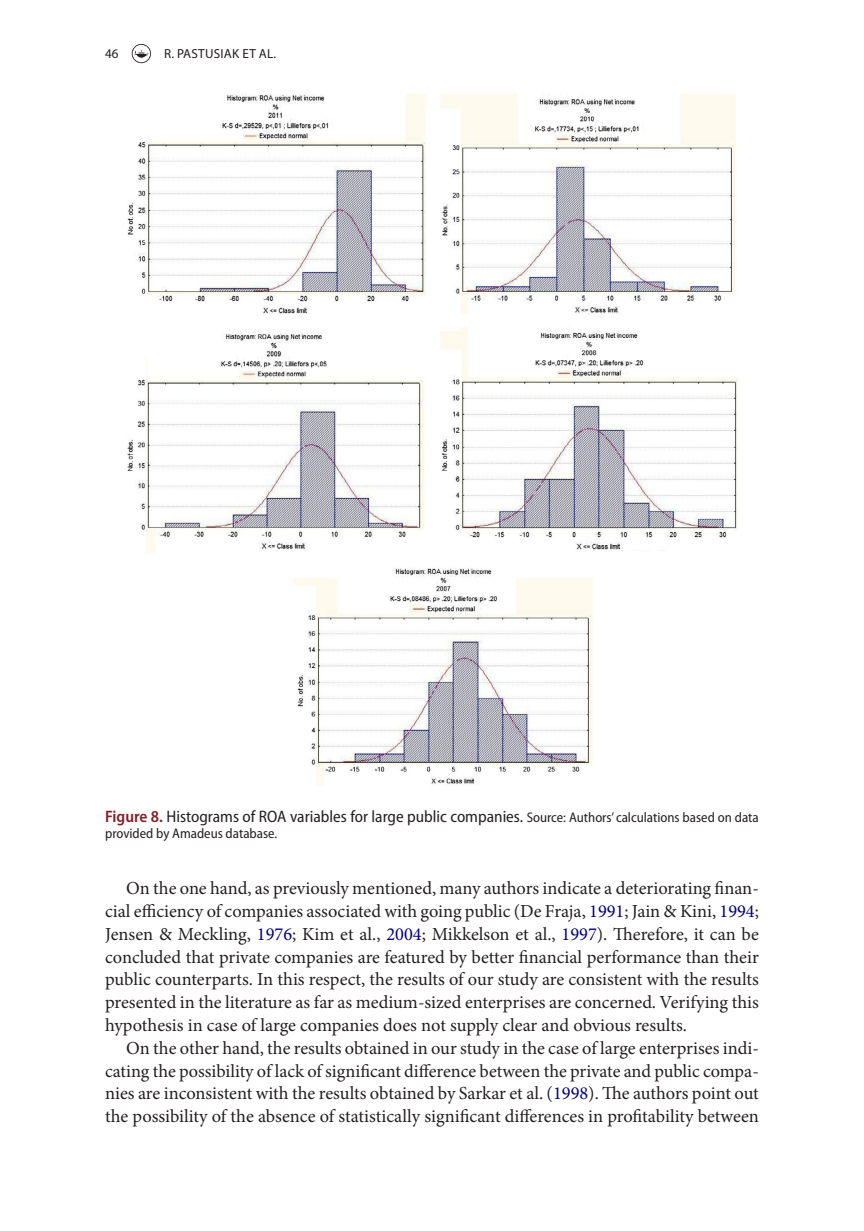
<style>
.page{position:relative;width:864px;height:1231px;background:#fff}
.page>*{position:absolute;margin:0;border:0;box-sizing:border-box;transform-origin:0 0}
.t1{font:18.38px/22.8px "Minion Pro";color:#231f20;text-align:justify}
.t2{font:semi-condensed 16.62px "Myriad Pro";color:#231f20}
.t3{font:semi-condensed 14px "Myriad Pro";color:#231f20}
.t4{font:13.12px "Myriad Pro";letter-spacing:.02em;color:#231f20}
.s1{font-weight:600;color:#841f27}
.s2{font-size:14px}
.s3{color:#000080}
</style>
<div class="page">
<svg style="left:132px;top:44px;width:19px;height:19px"></svg>
<img style="left:127px;top:93px;width:611px;height:692px">
<p class="t4" style="left:105px;top:45px;width:15px">46</p>
<p class="t4" style="left:164px;top:45px;width:113px">R. PASTUSIAK ET AL.</p>
<p class="t2" style="left:105px;top:807px;width:655px"><span class="s1">Figure 8.</span> Histograms of ROA variables for large public companies. <span class="s2">Source: Authors’ calculations based on data</span></p>
<p class="t3" style="left:105px;top:825px;width:174px">provided by Amadeus database.</p>
<p class="t1" style="left:105px;top:877px;width:655px;text-indent:21px">On the one hand, as previously mentioned, many authors indicate a deteriorating finan&shy;cial efficiency of companies associated with going public (De Fraja, <span class="s3">1991</span>; Jain &amp; Kini, <span class="s3">1994</span>; Jensen &amp; Meckling, <span class="s3">1976</span>; Kim et al., <span class="s3">2004</span>; Mikkelson et al., <span class="s3">1997</span>). Therefore, it can be concluded that private companies are featured by better financial performance than their public counterparts. In this respect, the results of our study are consistent with the results presented in the literature as far as medium-sized enterprises are concerned. Verifying this hypothesis in case of large companies does not supply clear and obvious results.</p>
<p class="t1" style="left:105px;top:1036px;width:655px;text-indent:21px">On the other hand, the results obtained in our study in the case of large enterprises indi&shy;cating the possibility of lack of significant difference between the private and public compa&shy;nies are inconsistent with the results obtained by Sarkar et al. (<span class="s3">1998</span>). The authors point out the possibility of the absence of statistically significant differences in profitability between</p>
</div>
